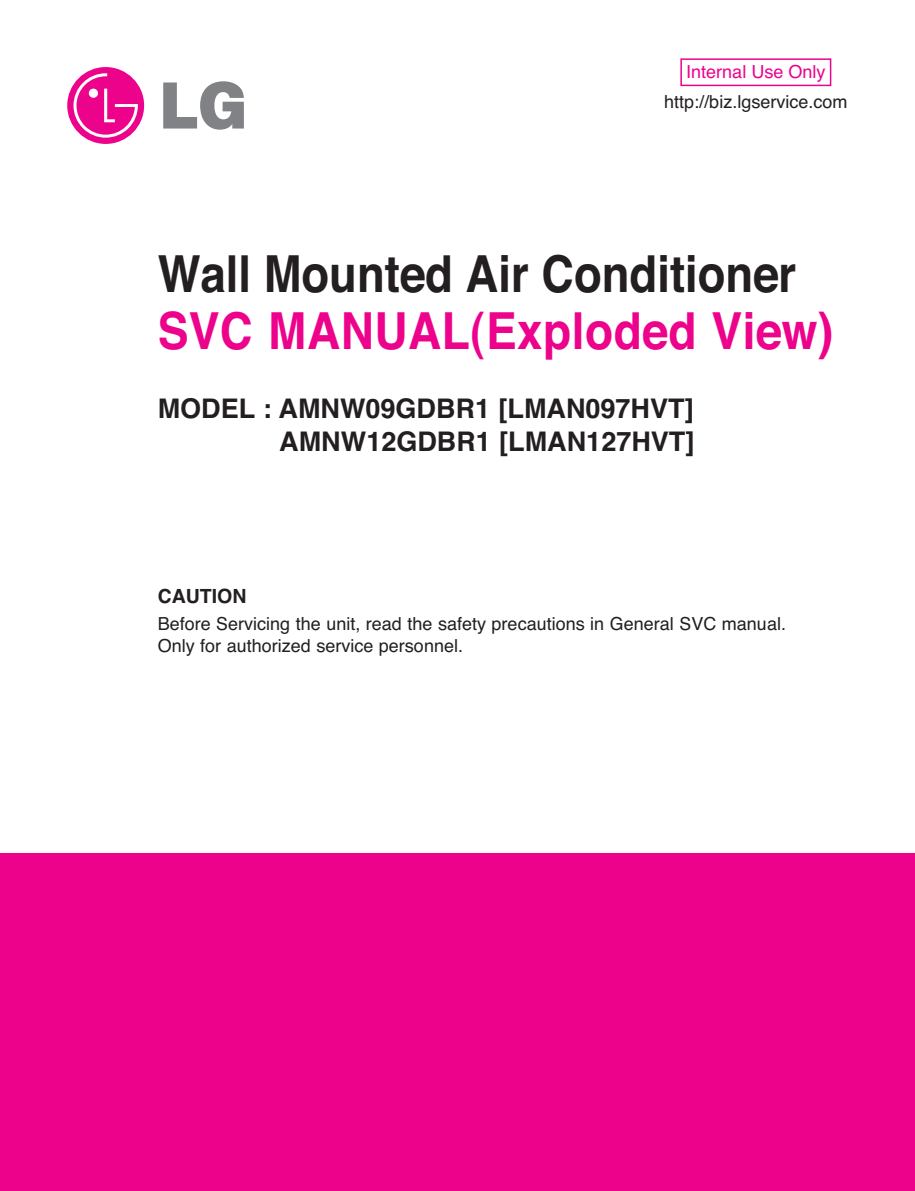
<style>
.page{position:relative;width:915px;height:1191px;background:#fff}
.page>*{position:absolute;margin:0;border:0;box-sizing:border-box;transform-origin:0 0}
.t1{font:700 51px "Helvetica";color:#231f20;scale:.89 1}
.t2{font:700 51px "Helvetica";letter-spacing:.01em;color:#ed028c;scale:.9 1}
.t3{font:700 27px/32.4px "Helvetica";color:#231f20;text-align:right}
.t4{font:700 19.5px "Helvetica";color:#231f20}
.t5{font:18px/21.6px "Helvetica";color:#231f20}
.t6{font:18px "Helvetica";color:#ed028c}
</style>
<div class="page">
<div style="left:0;top:853px;width:914px;height:338px;background:#ed028c"></div>
<div style="left:680px;top:58px;width:151px;height:28px;border:2px solid #ed028c"></div>
<div style="left:67px;top:67px;width:77px;height:77px;background:#ed028c;border-radius:50%"></div>
<svg style="left:73px;top:73px;width:65px;height:65px"></svg>
<svg style="left:163px;top:81px;width:81px;height:49px"></svg>
<p class="t6" style="left:686px;top:65px;width:141px">Internal Use Only</p>
<p class="t5" style="left:664px;top:93px;width:185px">http://biz.lgservice.com</p>
<h1 class="t1" style="left:158px;top:255px;width:718px">Wall Mounted Air Conditioner</h1>
<h1 class="t2" style="left:158px;top:313px;width:752px">SVC MANUAL(Exploded View)</h1>
<h2 class="t3" style="left:158px;top:395px;width:538px">MODEL : AMNW09GDBR1 [LMAN097HVT]<br>AMNW12GDBR1 [LMAN127HVT]</h2>
<p class="t4" style="left:158px;top:588px;width:90px">CAUTION</p>
<p class="t5" style="left:158px;top:614px;width:629px">Before Servicing the unit, read the safety precautions in General SVC manual.<br>Only for authorized service personnel.</p>
</div>
